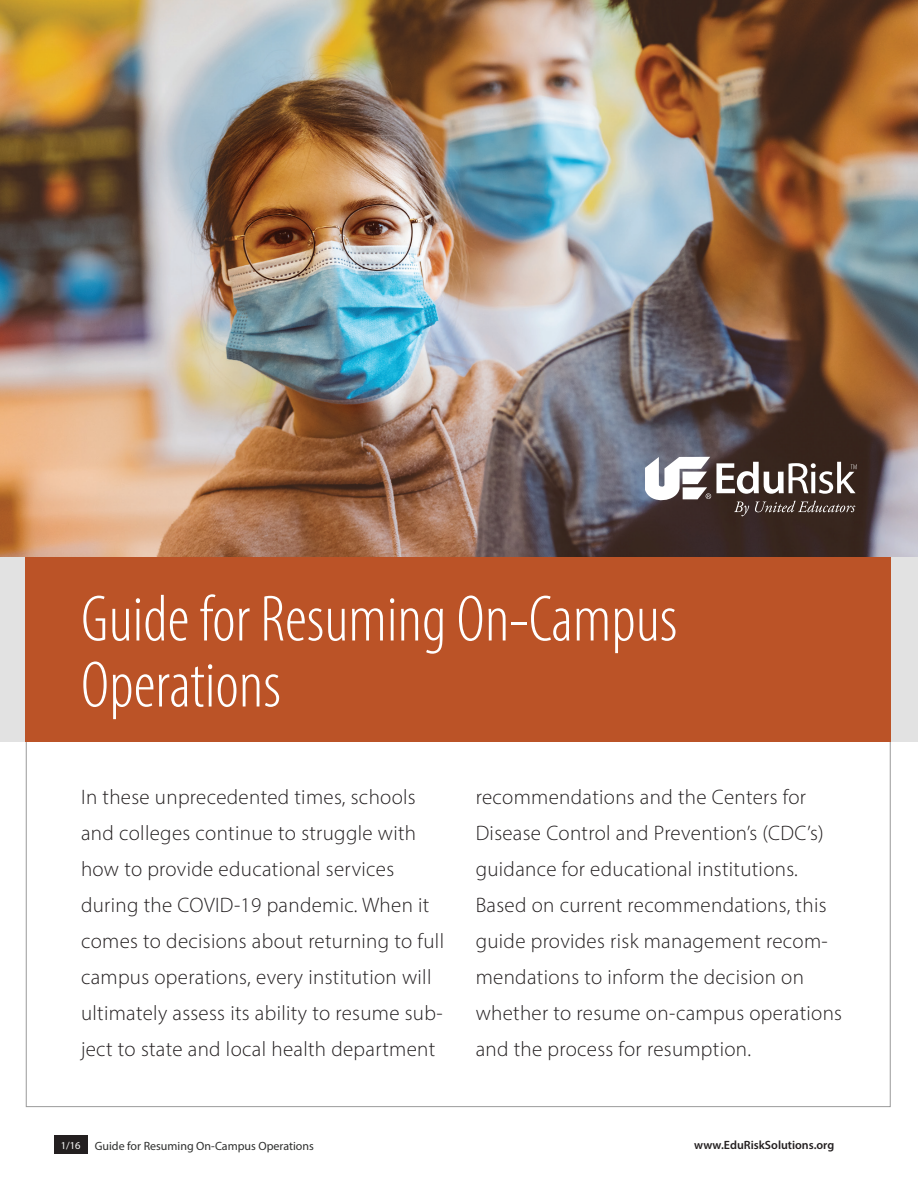
<style>
.page{position:relative;width:918px;height:1188px;background:#fff}
.page>*{position:absolute;margin:0;border:0;box-sizing:border-box;transform-origin:0 0}
.t1{font:300 condensed 66px/66px "Myriad Pro";color:#fff}
.t2{font:300 21px/36px "Myriad Pro";letter-spacing:.015em;color:#231f20}
.t3{font:12px "Myriad Pro";color:#2e2f2e}
.t4{font:600 12px "Myriad Pro";color:#231f20}
.s1{font-size:10.5px;color:#fff}
</style>
<div class="page">
<div style="left:0;top:556px;width:918px;height:185px;background:#e2e2e2"></div>
<div style="left:26px;top:557px;width:865px;height:184px;background:#bb5327"></div>
<div style="left:54px;top:1136px;width:33px;height:18px;background:#231f20"></div>
<img style="left:0;top:0;width:918px;height:556px">
<svg style="left:645px;top:457px;width:212px;height:59px"></svg>
<h1 class="t1" style="left:81px;top:585px;width:598px">Guide for Resuming On-Campus<br>Operations</h1>
<p class="t2" style="left:81px;top:779px;width:365px">In these unprecedented times, schools and colleges continue to struggle with how to provide educational services during the COVID-19 pandemic. When it comes to decisions about returning to full campus operations, every institution will ultimately assess its ability to resume sub&shy;ject to state and local health department</p>
<p class="t2" style="left:476px;top:779px;width:368px">recommendations and the Centers for Disease Control and Prevention’s (CDC’s) guidance for educational institutions.<br>Based on current recommendations, this guide provides risk management recom&shy;mendations to inform the decision on whether to resume on-campus operations and the process for resumption.</p>
<p class="t3" style="left:61px;top:1138px;width:255px"><span class="s1">1/16</span> Guide for Resuming On-Campus Operations</p>
<p class="t4" style="left:694px;top:1137px;width:142px">www.EduRiskSolutions.org</p>
</div>
